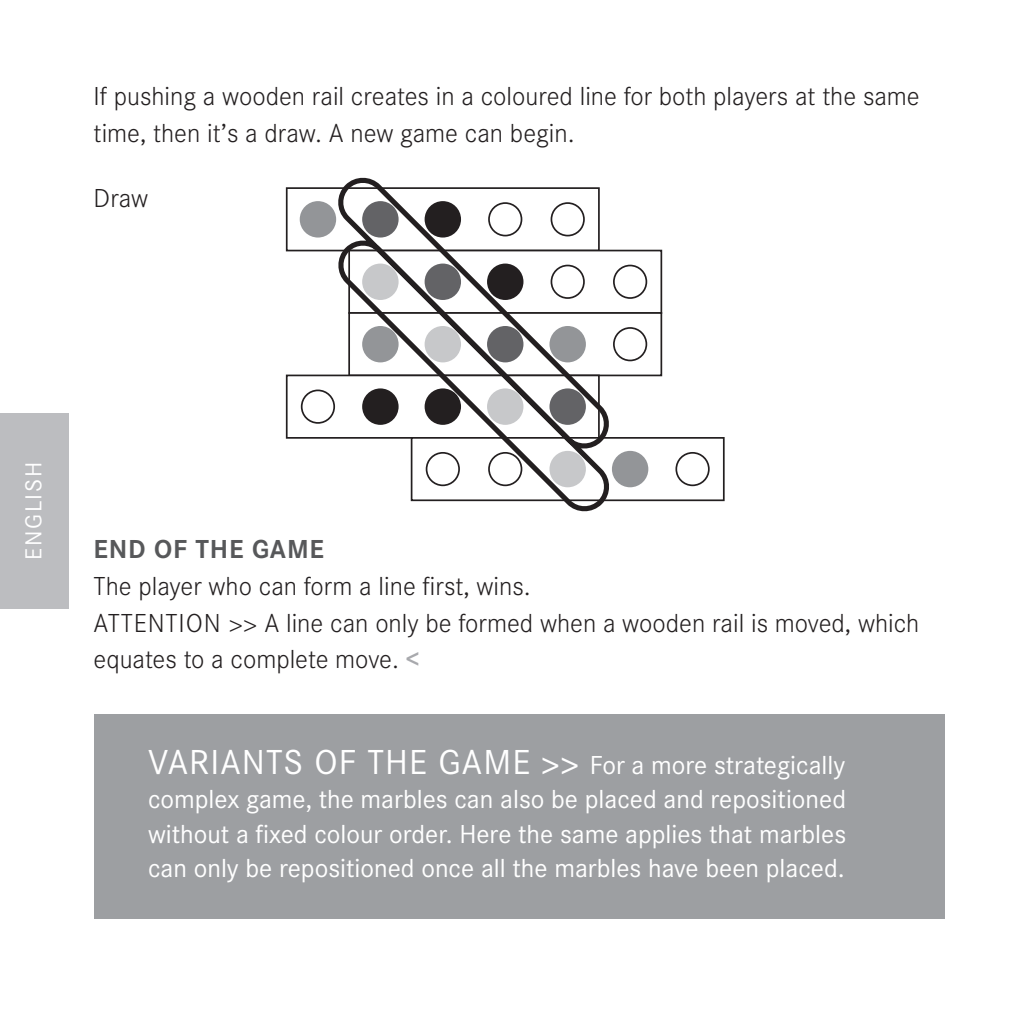
<style>
.page{position:relative;width:1021px;height:1021px;background:#fff}
.page>*{position:absolute;margin:0;border:0;box-sizing:border-box;transform-origin:0 0}
.t1{font:300 27px/36.6px "Corporate S";color:#231f20}
.t2{font:27px/34.5px "Corporate S";color:#fff;text-align:justify}
.t3{font:700 27px "Corporate S";letter-spacing:.03em;color:#57585a}
.t4{font:24px "Corporate S";letter-spacing:.065em;color:#fff}
.s1{font-weight:600;color:#a8a9ad}
.s2{font-size:36px}
</style>
<div class="page">
<div style="left:94px;top:714px;width:850px;height:204px;background:#9d9fa2"></div>
<div style="left:0;top:412px;width:68px;height:196px;background:#bcbdc0"></div>
<div style="left:286px;top:187px;width:313px;height:64px;border:2px solid #231f20"></div>
<div style="left:300px;top:201px;width:36px;height:36px;background:#939598;border-radius:50%"></div>
<div style="left:613px;top:265px;width:34px;height:34px;border:2px solid #231f20;border-radius:50%"></div>
<div style="left:348px;top:312px;width:314px;height:64px;border:2px solid #231f20"></div>
<div style="left:613px;top:327px;width:34px;height:34px;border:2px solid #231f20;border-radius:50%"></div>
<div style="left:286px;top:374px;width:313px;height:64px;border:2px solid #231f20"></div>
<div style="left:301px;top:389px;width:34px;height:35px;border:2px solid #231f20;border-radius:50%"></div>
<div style="left:411px;top:437px;width:313px;height:64px;border:2px solid #231f20"></div>
<div style="left:675px;top:452px;width:34px;height:34px;border:2px solid #231f20;border-radius:50%"></div>
<div style="left:612px;top:451px;width:36px;height:36px;background:#939598;border-radius:50%"></div>
<svg style="left:331px;top:177px;width:277px;height:335px"></svg>
<p class="t1" style="left:94px;top:79px;width:827px">If pushing a wooden rail creates in a coloured line for both players at the same time, then it’s a draw. A new game can begin.</p>
<p class="t1" style="left:94px;top:181px;width:56px">Draw</p>
<p class="t4" style="left:20px;top:559px;width:99px;rotate:-90deg">ENGLISH</p>
<p class="t3" style="left:94px;top:534px;width:232px">END OF THE GAME</p>
<p class="t1" style="left:94px;top:568px;width:827px">The player who can form a line first, wins.<br>ATTENTION &gt;&gt; A line can only be formed when a wooden rail is moved, which equates to a complete move. <span class="s1">&lt;</span></p>
<p class="t2" style="left:148px;top:748px;width:699px"><span class="s2">VARIANTS OF THE GAME &gt;&gt;</span> For a more strategically complex game, the marbles can also be placed and repositioned without a fixed colour order. Here the same applies that marbles can only be repositioned once all the marbles have been placed.</p>
</div>
